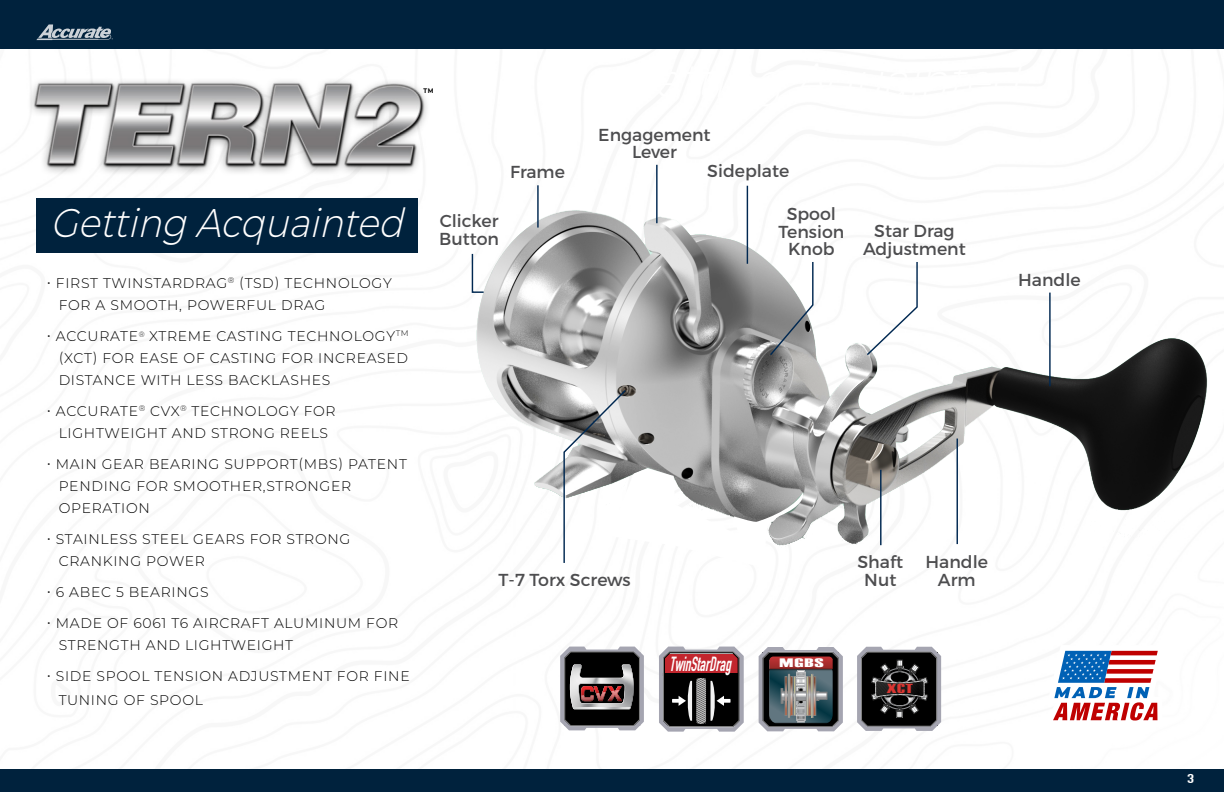
<style>
.page{position:relative;width:1224px;height:792px;background:#fff}
.page>*{position:absolute;margin:0;border:0;box-sizing:border-box;transform-origin:0 0}
.Main_Text{font:italic 300 40px "Montserrat";color:#fff;scale:.9 1}
.t1{font:italic 700 20.2px "DIN Condensed";color:#fff;scale:.73 1}
.t2{font:17.4px/17.8px "Montserrat";color:#4d4d4f;text-align:center}
.t3{font:300 14px/22px "Montserrat";letter-spacing:.05em;color:#000}
.t4{font:13.2px "Haettenschweiler";color:#da3632;scale:1.63 1}
.t5{font:12.6px "AJ Din";color:#fff;scale:1.5 1}
.t6{font:12.2px "Haettenschweiler";color:#fff;scale:1.99 1}
.t7{font:700 6.6px "Montserrat";color:#000;scale:.9 1}
</style>
<div class="page">
<div style="left:0;top:0;width:1224px;height:48px;background:#00223d"></div>
<div style="left:0;top:769px;width:1224px;height:23px;background:#00223d"></div>
<svg style="left:36px;top:24px;width:77px;height:16px"></svg>
<img style="left:30px;top:79px;width:397px;height:96px">
<div style="left:36px;top:198px;width:382px;height:55px;background:#00223d"></div>
<img style="left:476px;top:164px;width:732px;height:382px">
<hr style="left:537px;top:185px;width:2px;height:43px;background:#002851">
<hr style="left:1049px;top:293px;width:2px;height:93px;background:#002851">
<hr style="left:957px;top:439px;width:1px;height:105px;background:#002851">
<hr style="left:880px;top:470px;width:2px;height:75px;background:#002851">
<hr style="left:656px;top:165px;width:2px;height:58px;background:#002851">
<hr style="left:747px;top:186px;width:1px;height:78px;background:#002851">
<svg style="left:471px;top:252px;width:14px;height:42px"></svg>
<svg style="left:769px;top:261px;width:45px;height:96px"></svg>
<svg style="left:865px;top:261px;width:54px;height:96px"></svg>
<svg style="left:563px;top:389px;width:241px;height:174px"></svg>
<img style="left:941px;top:657px;width:1px;height:62px">
<svg style="left:857px;top:647px;width:84px;height:84px;background:#3e3e40"></svg>
<svg style="left:759px;top:647px;width:84px;height:84px;background:#735e62"></svg>
<img style="left:769px;top:673px;width:20px;height:6px">
<img style="left:769px;top:679px;width:20px;height:40px">
<img style="left:789px;top:673px;width:46px;height:6px">
<img style="left:789px;top:679px;width:46px;height:40px">
<div style="left:785px;top:676px;width:2px;height:40px;border:1px solid #808080"></div>
<div style="left:791px;top:676px;width:2px;height:40px;border:1px solid #808080"></div>
<div style="left:788px;top:674px;width:2px;height:44px;border:1px solid #949494"></div>
<div style="left:794px;top:676px;width:2px;height:40px;border:1px solid #949494"></div>
<div style="left:809px;top:676px;width:2px;height:40px;border:1px solid #808080"></div>
<div style="left:814px;top:676px;width:2px;height:40px;border:1px solid #808080"></div>
<div style="left:812px;top:674px;width:1px;height:44px;border:1px solid #949494"></div>
<div style="left:806px;top:676px;width:2px;height:40px;border:1px solid #949494"></div>
<svg style="left:659px;top:647px;width:85px;height:85px;background:#684b4e"></svg>
<svg style="left:560px;top:647px;width:84px;height:83px;background:#5b5557"></svg>
<svg style="left:1053px;top:650px;width:105px;height:71px"></svg>
<p class="Main_Text" style="left:50px;top:196px;width:406px">Getting Acquainted</p>
<p class="t3" style="left:59px;top:272px;width:335px;text-indent:-12px">• FIRST TWINSTARDRAG<sup>®</sup> (TSD) TECHNOLOGY<br>FOR A SMOOTH, POWERFUL DRAG</p>
<p class="t3" style="left:59px;top:325px;width:351px;text-align:justify;text-indent:-12px">• ACCURATE<sup>®</sup> XTREME CASTING TECHNOLOGY<sup>TM </sup>(XCT) FOR EASE OF CASTING FOR INCREASED DISTANCE WITH LESS BACKLASHES</p>
<p class="t3" style="left:47px;top:400px;width:291px;text-align:center">• ACCURATE<sup>®</sup> CVX<sup>®</sup> TECHNOLOGY FOR<br>LIGHTWEIGHT AND STRONG REELS</p>
<p class="t3" style="left:59px;top:453px;width:350px;text-indent:-12px">• MAIN GEAR BEARING SUPPORT(MBS) PATENT<br>PENDING FOR SMOOTHER,STRONGER<br>OPERATION</p>
<p class="t3" style="left:59px;top:528px;width:293px;text-indent:-12px">• STAINLESS STEEL GEARS FOR STRONG<br>CRANKING POWER</p>
<p class="t3" style="left:47px;top:581px;width:163px">• 6 ABEC 5 BEARINGS</p>
<p class="t3" style="left:59px;top:612px;width:341px;text-indent:-12px">• MADE OF 6061 T6 AIRCRAFT ALUMINUM FOR<br>STRENGTH AND LIGHTWEIGHT</p>
<p class="t3" style="left:59px;top:664px;width:353px;line-height:24px;text-indent:-12px">• SIDE SPOOL TENSION ADJUSTMENT FOR FINE<br>TUNING OF SPOOL</p>
<p class="t7" style="left:424px;top:85px;width:13px">TM</p>
<p class="t2" style="left:510px;top:163px;width:56px">Frame</p>
<p class="t2" style="left:598px;top:125px;width:114px">Engagement</p>
<p class="t2" style="left:632px;top:143px;width:46px">Lever</p>
<p class="t2" style="left:707px;top:162px;width:83px">Sideplate</p>
<p class="t2" style="left:439px;top:212px;width:61px;text-align:left">Clicker<br>Button</p>
<p class="t2" style="left:778px;top:205px;width:67px">Spool<br>Tension<br>Knob</p>
<p class="t2" style="left:499px;top:571px;width:134px">T-7 Torx Screws</p>
<h2 class="t1" style="left:669px;top:651px;width:92px">TwinStarDrag</h2>
<p class="t6" style="left:780px;top:656px;width:24px">MGBS</p>
<p class="t2" style="left:863px;top:222px;width:104px">Star Drag<br>Adjustment</p>
<p class="t2" style="left:857px;top:553px;width:47px">Shaft<br>Nut</p>
<p class="t2" style="left:926px;top:553px;width:64px">Handle<br>Arm</p>
<p class="t4" style="left:887px;top:681px;width:17px">XCT</p>
<p class="t2" style="left:1018px;top:271px;width:64px">Handle</p>
<p class="t5" style="left:1187px;top:771px;width:6px">3</p>
</div>
